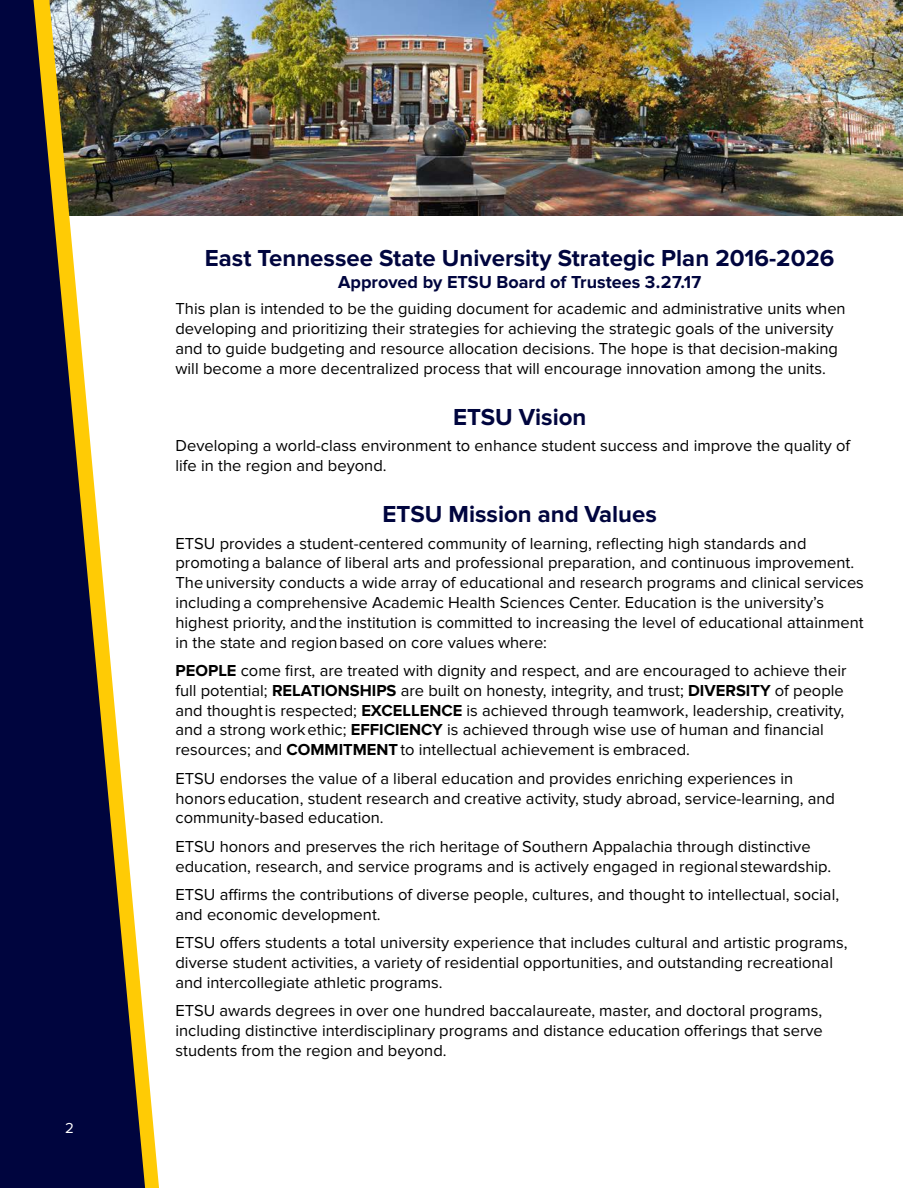
<style>
.page{position:relative;width:918px;height:1188px;background:#fff}
.page>*{position:absolute;margin:0;border:0;box-sizing:border-box;transform-origin:0 0}
.t1{font:700 24px "Proxima Nova";color:#00053e}
.t2{font:700 18px "Proxima Nova";color:#00053e}
.t3{font:16.5px/19.8px "Proxima Nova";color:#000}
.t4{font:15px "Proxima Nova";color:#fff}
.s1{font-weight:700}
</style>
<div class="page">
<img style="left:315px;top:0;width:588px;height:216px">
<img style="left:146px;top:0;width:169px;height:1188px">
<svg style="left:0;top:0;width:146px;height:1188px;fill:#00053e"></svg>
<p class="t4" style="left:65px;top:1120px;width:10px">2</p>
<h1 class="t1" style="left:205px;top:244px;width:631px">East Tennessee State University Strategic Plan 2016-2026</h1>
<p class="t2" style="left:338px;top:272px;width:365px">Approved by ETSU Board of Trustees 3.27.17</p>
<p class="t3" style="left:176px;top:299px;width:672px">This plan is intended to be the guiding document for academic and administrative units when developing and prioritizing their strategies for achieving the strategic goals of the university and to guide budgeting and resource allocation decisions. The hope is that decision-making will become a more decentralized process that will encourage innovation among the units.</p>
<h1 class="t1" style="left:453px;top:403px;width:135px">ETSU Vision</h1>
<p class="t3" style="left:176px;top:436px;width:676px">Developing a world-class environment to enhance student success and improve the quality of life in the region and beyond.</p>
<h1 class="t1" style="left:383px;top:500px;width:276px">ETSU Mission and Values</h1>
<p class="t3" style="left:176px;top:533px;width:690px">ETSU provides a student-centered community of learning, reflecting high standards and promoting a balance of liberal arts and professional preparation, and continuous improvement.<br>The university conducts a wide array of educational and research programs and clinical services including a comprehensive Academic Health Sciences Center. Education is the university’s highest priority, and the institution is committed to increasing the level of educational attainment in the state and region based on core values where:</p>
<p class="t3" style="left:176px;top:661px;width:673px"><span class="s1">PEOPLE</span> come first, are treated with dignity and respect, and are encouraged to achieve their full potential; <span class="s1">RELATIONSHIPS</span> are built on honesty, integrity, and trust; <span class="s1">DIVERSITY</span> of people and thought is respected; <span class="s1">EXCELLENCE</span> is achieved through teamwork, leadership, creativity, and a strong work ethic; <span class="s1">EFFICIENCY</span> is achieved through wise use of human and financial resources; and <span class="s1">COMMITMENT</span> to intellectual achievement is embraced.</p>
<p class="t3" style="left:176px;top:769px;width:661px">ETSU endorses the value of a liberal education and provides enriching experiences in honors education, student research and creative activity, study abroad, service-learning, and community-based education.</p>
<p class="t3" style="left:176px;top:837px;width:657px">ETSU honors and preserves the rich heritage of Southern Appalachia through distinctive education, research, and service programs and is actively engaged in regional stewardship.</p>
<p class="t3" style="left:176px;top:885px;width:665px">ETSU affirms the contributions of diverse people, cultures, and thought to intellectual, social, and economic development.</p>
<p class="t3" style="left:176px;top:933px;width:674px">ETSU offers students a total university experience that includes cultural and artistic programs, diverse student activities, a variety of residential opportunities, and outstanding recreational and intercollegiate athletic programs.</p>
<p class="t3" style="left:176px;top:1001px;width:649px;text-align:justify">ETSU awards degrees in over one hundred baccalaureate, master, and doctoral programs, including distinctive interdisciplinary programs and distance education offerings that serve students from the region and beyond.</p>
</div>
